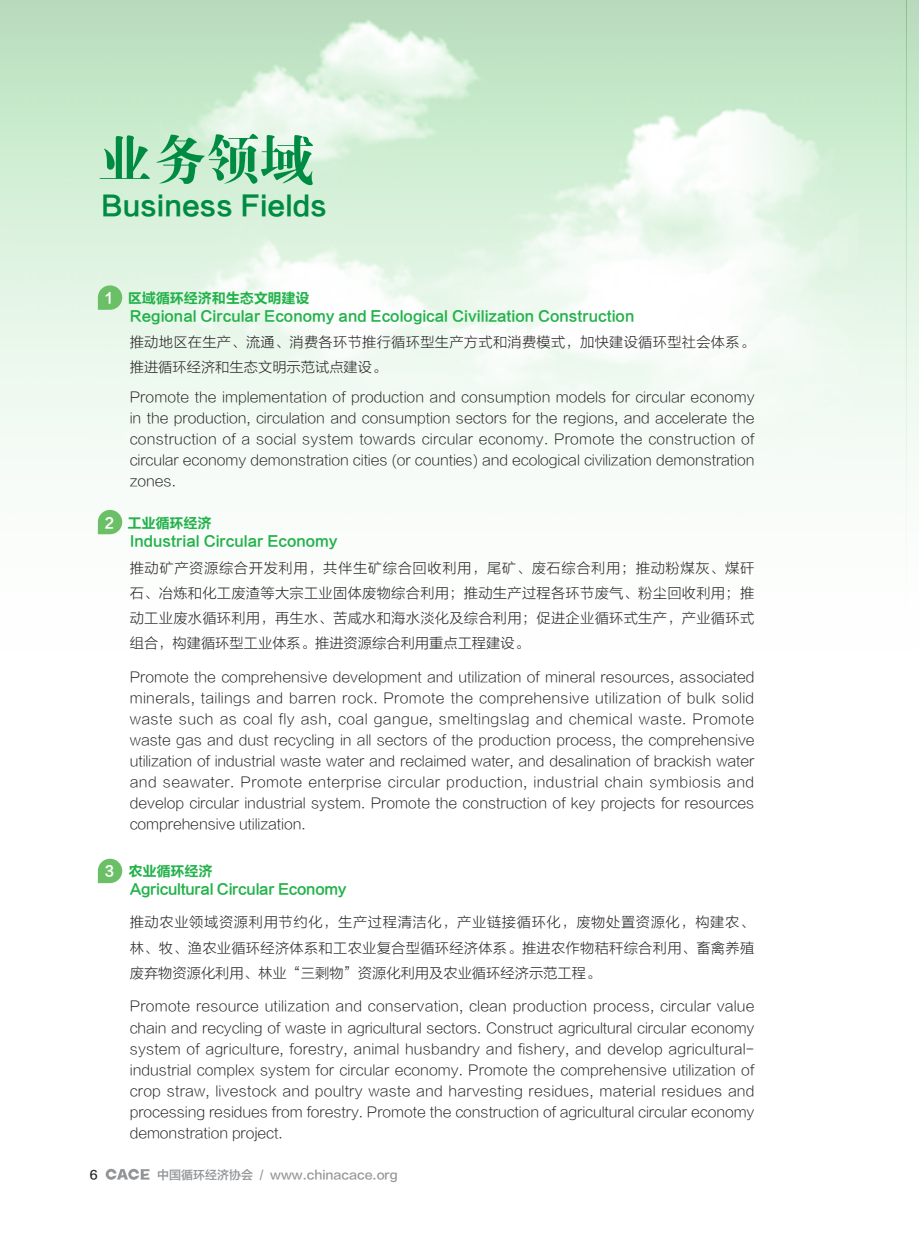
<style>
.page{position:relative;width:919px;height:1238px;background:#fff}
.page>*{position:absolute;margin:0;border:0;box-sizing:border-box;transform-origin:0 0}
.t1{font:54px "FZDBSJW GB1 0";color:#008b43}
.t2{font:27px "FZLTCHJW GB1 0";color:#008b43}
.t3{font:14.25px/21px "FZLTKHK GBK1 0";color:#231f20;text-align:justify}
.t4{font:14.25px/18px "FZLTCHJW GB1 0";color:#23b24b}
.t5{font:14.25px/25.2px "FZLTKHK GBK1 0";letter-spacing:.02em;color:#231f20}
.t6{font:14.25px/18px "FZLTCHJW GB1 0";letter-spacing:-.02em;color:#23b24b}
.t7{font:12px "FZLTZHJW GB1 0";color:#939598}
.t8{font:12px "FZLTZHJW GB1 0";color:#231f20}
.s1{color:#fff}
</style>
<div class="page">
<svg style="left:106px;top:1168px;width:43px;height:11px"></svg>
<svg style="left:98px;top:285px;width:24px;height:25px"></svg>
<svg style="left:98px;top:510px;width:24px;height:24px"></svg>
<svg style="left:98px;top:858px;width:24px;height:25px"></svg>
<h1 class="t1" style="left:98px;top:131px;width:217px">业务领域</h1>
<h2 class="t2" style="left:101px;top:191px;width:227px">Business Fields</h2>
<p class="t4" style="left:130px;top:289px;width:506px;text-indent:-25px"><span class="s1">1</span> 区域循环经济和生态文明建设<br>Regional Circular Economy and Ecological Civilization Construction</p>
<p class="t5" style="left:130px;top:330px;width:626px">推动地区在生产、流通、消费各环节推行循环型生产方式和消费模式，加快建设循环型社会体系。推进循环经济和生态文明示范试点建设。</p>
<p class="t3" style="left:130px;top:387px;width:626px">Promote the implementation of production and consumption models for circular economy in the production, circulation and consumption sectors for the regions, and accelerate the construction of a social system towards circular economy. Promote the construction of circular economy demonstration cities (or counties) and ecological civilization demonstration zones.</p>
<p class="t4" style="left:130px;top:514px;width:209px;text-indent:-25px"><span class="s1">2</span> 工业循环经济<br>Industrial Circular Economy</p>
<p class="t3" style="left:130px;top:555px;width:626px;line-height:25.2px">推动矿产资源综合开发利用，共伴生矿综合回收利用，尾矿、废石综合利用；推动粉煤灰、煤矸石、冶炼和化工废渣等大宗工业固体废物综合利用；推动生产过程各环节废气、粉尘回收利用；推动工业废水循环利用，再生水、苦咸水和海水淡化及综合利用；促进企业循环式生产，产业循环式组合，构建循环型工业体系。推进资源综合利用重点工程建设。</p>
<p class="t3" style="left:130px;top:667px;width:626px">Promote the comprehensive development and utilization of mineral resources, associated minerals, tailings and barren rock. Promote the comprehensive utilization of bulk solid waste such as coal fly ash, coal gangue, smeltingslag and chemical waste. Promote waste gas and dust recycling in all sectors of the production process, the comprehensive utilization of industrial waste water and reclaimed water, and desalination of brackish water and seawater. Promote enterprise circular production, industrial chain symbiosis and develop circular industrial system. Promote the construction of key projects for resources comprehensive utilization.</p>
<p class="t6" style="left:130px;top:862px;width:218px;text-indent:-25px"><span class="s1">3</span> 农业循环经济<br>Agricultural Circular Economy</p>
<p class="t3" style="left:130px;top:910px;width:626px;line-height:25.2px">推动农业领域资源利用节约化，生产过程清洁化，产业链接循环化，废物处置资源化，构建农、林、牧、渔农业循环经济体系和工农业复合型循环经济体系。推进农作物秸秆综合利用、畜禽养殖废弃物资源化利用、林业“三剩物”资源化利用及农业循环经济示范工程。</p>
<p class="t3" style="left:130px;top:996px;width:626px">Promote resource utilization and conservation, clean production process, circular value chain and recycling of waste in agricultural sectors. Construct agricultural circular economy system of agriculture, forestry, animal husbandry and fishery, and develop agricultural&shy;industrial complex system for circular economy. Promote the comprehensive utilization of crop straw, livestock and poultry waste and harvesting residues, material residues and processing residues from forestry. Promote the construction of agricultural circular economy demonstration project.</p>
<p class="t8" style="left:90px;top:1167px;width:9px">6</p>
<p class="t7" style="left:157px;top:1167px;width:242px">中国循环经济协会 / www.chinacace.org</p>
</div>
